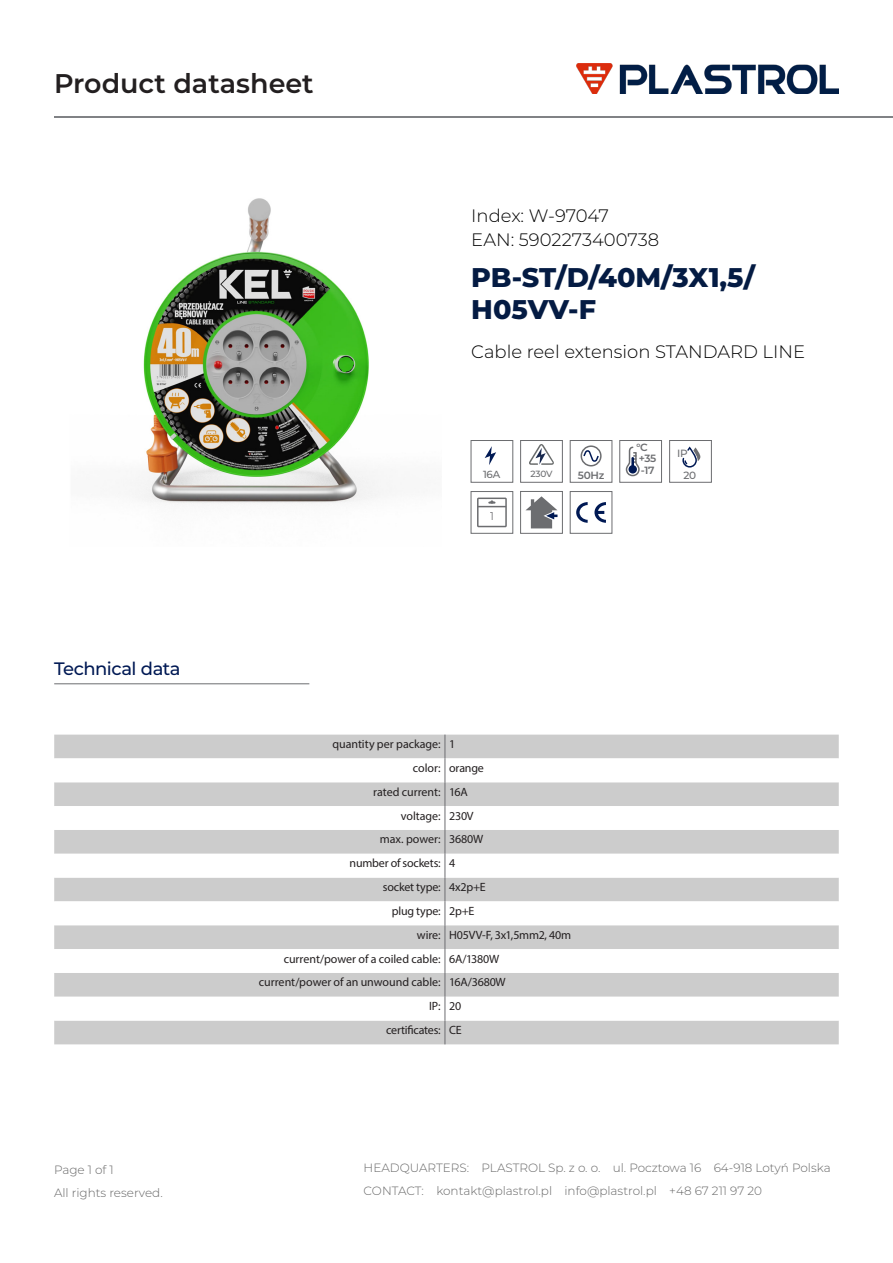
<style>
.page{position:relative;width:893px;height:1263px;background:#fff}
.page>*{position:absolute;margin:0;border:0;box-sizing:border-box;transform-origin:0 0}
.t1{font:800 27px/32.4px "Montserrat";color:#041b43}
.t2{font:600 27px "Montserrat";color:#231f20}
.t3{font:300 18px "Montserrat";color:#000}
.model{font:500 18px "Montserrat";letter-spacing:-.03em;color:#001954}
.tabela_TEKST{font:12px "Myriad Pro";letter-spacing:-.005em;color:#231f20}
.t4{font:300 12px "Montserrat";color:#666}
.tabela_TEKST-2{font:12px "Myriad Pro";letter-spacing:-.025em;color:#231f20}
.t5{font:11.25px "Montserrat";color:#6c6d70;scale:.93 1}
.napisy_w_ikonach{font:600 10.5px "Montserrat";letter-spacing:-.025em;color:#6c6d70}
.napisy_w_ikonach-2{font:500 10.5px "Montserrat";color:#6c6d70}
.napisy_w_ikonach-3{font:500 10.35px "Montserrat";color:#6c6d70}
.napisy_w_ikonach-4{font:500 9px "Montserrat";color:#6c6d70}
.napisy_w_ikonach-5{font:600 6.15px "Montserrat";color:#6c6d70}
.s1{font-size:10.5px}
</style>
<div class="page">
<hr style="left:54px;top:116px;width:839px;height:1px;background:#808285">
<img style="left:576px;top:64px;width:263px;height:30px">
<img style="left:135px;top:198px;width:255px;height:306px">
<hr style="left:54px;top:683px;width:255px;height:1px;background:#6c6d70">
<div style="left:54px;top:735px;width:785px;height:309px;background:#ccc"></div>
<svg style="left:54px;top:758px;width:785px;height:262px"></svg>
<svg style="left:445px;top:735px;width:1px;height:309px"></svg>
<div style="left:520px;top:491px;width:43px;height:43px;border:1px solid #6c6d70"></div>
<svg style="left:525px;top:496px;width:32px;height:32px"></svg>
<div style="left:570px;top:491px;width:42px;height:43px;border:1px solid #6c6d70"></div>
<svg style="left:576px;top:502px;width:12px;height:21px"></svg>
<svg style="left:594px;top:502px;width:12px;height:21px"></svg>
<div style="left:471px;top:491px;width:42px;height:43px;border:1px solid #6c6d70"></div>
<div style="left:477px;top:498px;width:30px;height:29px;border:2px solid #6c6d70"></div>
<svg style="left:478px;top:500px;width:28px;height:7px"></svg>
<div style="left:669px;top:440px;width:43px;height:43px;border:1px solid #6c6d70"></div>
<svg style="left:682px;top:446px;width:18px;height:22px"></svg>
<svg style="left:529px;top:444px;width:25px;height:21px"></svg>
<div style="left:520px;top:440px;width:43px;height:43px;border:1px solid #6c6d70"></div>
<div style="left:570px;top:440px;width:42px;height:43px;border:1px solid #6c6d70"></div>
<div style="left:580px;top:445px;width:22px;height:21px;border:2px solid #6c6d70;border-radius:50%"></div>
<svg style="left:583px;top:448px;width:17px;height:15px"></svg>
<div style="left:471px;top:440px;width:42px;height:43px;border:1px solid #6c6d70"></div>
<svg style="left:485px;top:446px;width:11px;height:19px"></svg>
<div style="left:619px;top:440px;width:43px;height:43px;border:1px solid #6c6d70"></div>
<svg style="left:625px;top:446px;width:15px;height:31px"></svg>
<p class="t2" style="left:54px;top:64px;width:261px">Product datasheet</p>
<p class="model" style="left:54px;top:656px;width:128px">Technical data</p>
<p class="t3" style="left:471px;top:203px;width:139px">Index: W-97047</p>
<p class="t3" style="left:471px;top:227px;width:189px">EAN: 5902273400738</p>
<p class="t1" style="left:471px;top:259px;width:285px">PB-ST/D/40M/3X1,5/<br>H05VV-F</p>
<p class="t3" style="left:471px;top:339px;width:335px">Cable reel extension STANDARD LINE</p>
<p class="napisy_w_ikonach-3" style="left:483px;top:467px;width:19px">16A</p>
<p class="napisy_w_ikonach-4" style="left:530px;top:467px;width:24px">230V</p>
<p class="napisy_w_ikonach" style="left:578px;top:468px;width:28px">50Hz</p>
<p class="t5" style="left:490px;top:509px;width:6px">1</p>
<p class="napisy_w_ikonach-5" style="left:636px;top:441px;width:13px">o<span class="s1">C</span></p>
<p class="napisy_w_ikonach" style="left:639px;top:451px;width:19px">+35</p>
<p class="napisy_w_ikonach" style="left:641px;top:463px;width:15px">-17</p>
<p class="napisy_w_ikonach-2" style="left:677px;top:446px;width:12px">IP</p>
<p class="napisy_w_ikonach-2" style="left:684px;top:468px;width:14px">20</p>
<p class="t4" style="left:54px;top:1161px;width:61px">Page 1 of 1</p>
<p class="t4" style="left:54px;top:1185px;width:110px">All rights reserved.</p>
<p class="tabela_TEKST" style="left:332px;top:737px;width:110px">quantity per package:</p>
<p class="tabela_TEKST" style="left:449px;top:737px;width:8px">1</p>
<p class="tabela_TEKST" style="left:413px;top:760px;width:29px">color:</p>
<p class="tabela_TEKST" style="left:449px;top:760px;width:36px">orange</p>
<p class="tabela_TEKST" style="left:373px;top:784px;width:69px">rated current:</p>
<p class="tabela_TEKST" style="left:449px;top:784px;width:20px">16A</p>
<p class="tabela_TEKST" style="left:401px;top:808px;width:41px">voltage:</p>
<p class="tabela_TEKST" style="left:449px;top:808px;width:26px">230V</p>
<p class="tabela_TEKST" style="left:380px;top:832px;width:63px">max. power:</p>
<p class="tabela_TEKST" style="left:449px;top:832px;width:36px">3680W</p>
<p class="tabela_TEKST" style="left:350px;top:856px;width:93px">number of sockets:</p>
<p class="tabela_TEKST" style="left:449px;top:856px;width:8px">4</p>
<p class="tabela_TEKST" style="left:383px;top:879px;width:59px">socket type:</p>
<p class="tabela_TEKST" style="left:449px;top:879px;width:38px">4x2p+E</p>
<p class="tabela_TEKST" style="left:392px;top:903px;width:50px">plug type:</p>
<p class="tabela_TEKST" style="left:449px;top:903px;width:27px">2p+E</p>
<p class="tabela_TEKST" style="left:417px;top:927px;width:25px">wire:</p>
<p class="tabela_TEKST" style="left:449px;top:927px;width:124px">H05VV-F, 3x1,5mm2, 40m</p>
<p class="tabela_TEKST" style="left:284px;top:951px;width:158px">current/power of a coiled cable:</p>
<p class="tabela_TEKST" style="left:449px;top:951px;width:52px">6A/1380W</p>
<p class="tabela_TEKST" style="left:259px;top:975px;width:183px">current/power of an unwound cable:</p>
<p class="tabela_TEKST-2" style="left:449px;top:975px;width:58px">16A/3680W</p>
<p class="tabela_TEKST" style="left:429px;top:999px;width:13px">IP:</p>
<p class="tabela_TEKST" style="left:449px;top:999px;width:13px">20</p>
<p class="tabela_TEKST" style="left:386px;top:1022px;width:56px">certificates:</p>
<p class="tabela_TEKST" style="left:449px;top:1022px;width:14px">CE</p>
<p class="t4" style="left:364px;top:1160px;width:469px">HEADQUARTERS: PLASTROL Sp. z o. o. ul. Pocztowa 16 64-918 Lotyń Polska</p>
<p class="t4" style="left:364px;top:1183px;width:400px">CONTACT: kontakt@plastrol.pl info@plastrol.pl +48 67 211 97 20</p>
</div>
